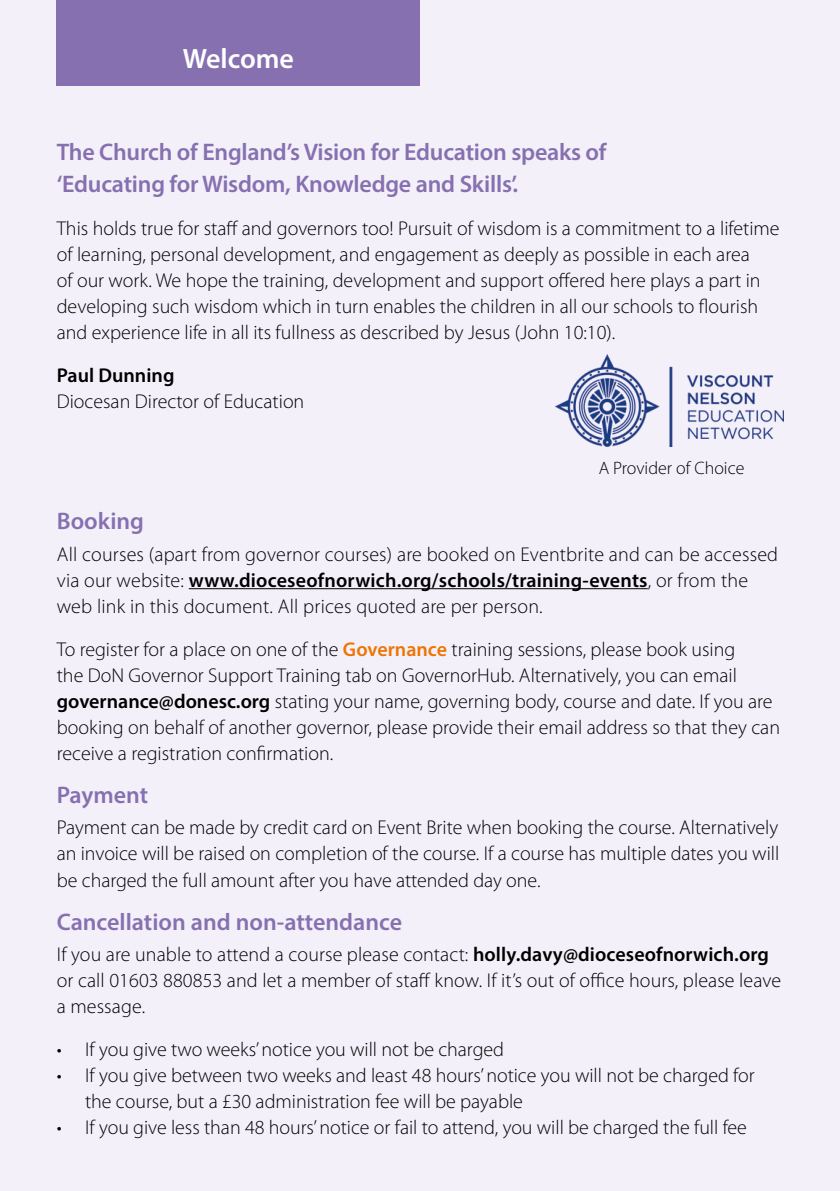
<style>
.page{position:relative;width:840px;height:1191px;background:#fff}
.page>*{position:absolute;margin:0;border:0;box-sizing:border-box;transform-origin:0 0}
.t1{font:600 28px "Myriad Pro";color:#fff}
.t2{font:600 24px/32px "Myriad Pro";letter-spacing:-.01em;color:#8670b0}
.t3{font:300 20px/26px "Myriad Pro";color:#000}
.t4{font:600 20px "Myriad Pro";color:#000}
.t5{font:300 18px "Myriad Pro";color:#000}
.s1{font-weight:600}
.s2{font-weight:600;color:#ee7402}
</style>
<div class="page">
<div style="left:0;top:0;width:839px;height:1191px;background:#f3f0f9"></div>
<div style="left:57px;top:0;width:363px;height:85px;background:#8670b0"></div>
<img style="left:555px;top:354px;width:227px;height:92px">
<hr style="left:189px;top:588px;width:458px;height:1px;background:#000">
<h1 class="t1" style="left:183px;top:41px;width:113px">Welcome</h1>
<p class="t2" style="left:57px;top:135px;width:551px">The Church of England’s Vision for Education speaks of ‘Educating for Wisdom, Knowledge and Skills’.</p>
<p class="t3" style="left:57px;top:215px;width:724px">This holds true for staff and governors too! Pursuit of wisdom is a commitment to a lifetime of learning, personal development, and engagement as deeply as possible in each area<br>of our work. We hope the training, development and support offered here plays a part in developing such wisdom which in turn enables the children in all our schools to flourish and experience life in all its fullness as described by Jesus (John 10:10).</p>
<p class="t4" style="left:57px;top:362px;width:119px">Paul Dunning</p>
<p class="t3" style="left:57px;top:388px;width:249px">Diocesan Director of Education</p>
<p class="t5" style="left:598px;top:457px;width:147px">A Provider of Choice</p>
<p class="t2" style="left:57px;top:504px;width:89px">Booking</p>
<p class="t3" style="left:57px;top:541px;width:722px">All courses (apart from governor courses) are booked on Eventbrite and can be accessed via our website: <span class="s1">www.dioceseofnorwich.org/schools/training-events</span>, or from the web link in this document. All prices quoted are per person.</p>
<p class="t3" style="left:57px;top:636px;width:724px">To register for a place on one of the <span class="s2">Governance</span> training sessions, please book using<br>the DoN Governor Support Training tab on GovernorHub. Alternatively, you can email <span class="s1">governance@donesc.org</span> stating your name, governing body, course and date. If you are booking on behalf of another governor, please provide their email address so that they can receive a registration confirmation.</p>
<p class="t2" style="left:57px;top:778px;width:93px">Payment</p>
<p class="t3" style="left:57px;top:814px;width:723px;text-align:justify">Payment can be made by credit card on Event Brite when booking the course. Alternatively an invoice will be raised on completion of the course. If a course has multiple dates you will be charged the full amount after you have attended day one.</p>
<p class="t2" style="left:57px;top:905px;width:346px">Cancellation and non-attendance</p>
<p class="t3" style="left:57px;top:941px;width:725px">If you are unable to attend a course please contact: <span class="s1">holly.davy@dioceseofnorwich.org </span>or call 01603 880853 and let a member of staff know. If it’s out of office hours, please leave a message.</p>
<p class="t3" style="left:57px;top:1036px;width:448px">• If you give two weeks’ notice you will not be charged</p>
<p class="t3" style="left:85px;top:1062px;width:670px;text-indent:-28px">• If you give between two weeks and least 48 hours’ notice you will not be charged for the course, but a £30 administration fee will be payable</p>
<p class="t3" style="left:57px;top:1114px;width:691px">• If you give less than 48 hours’ notice or fail to attend, you will be charged the full fee</p>
</div>
